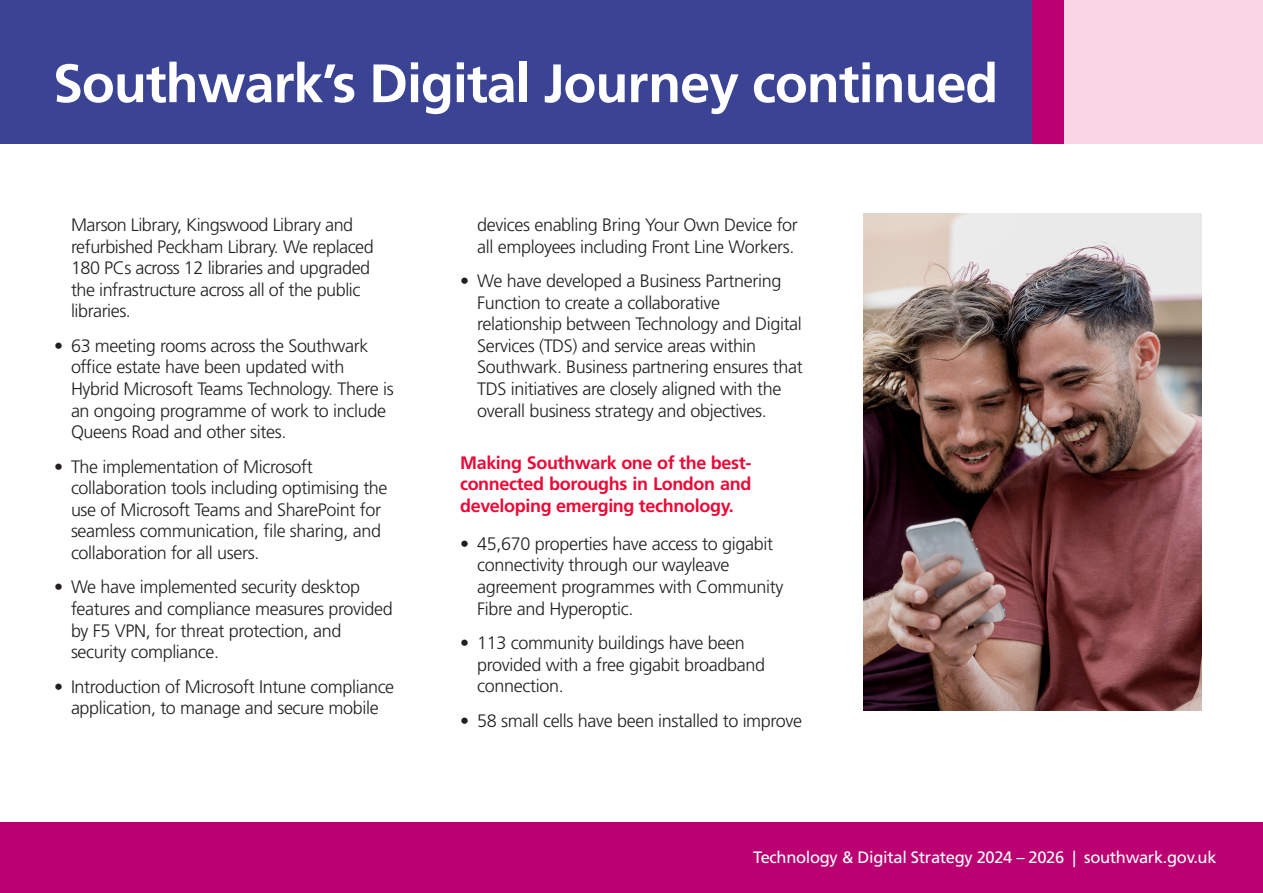
<style>
.page{position:relative;width:1263px;height:893px;background:#fff}
.page>*{position:absolute;margin:0;border:0;box-sizing:border-box;transform-origin:0 0}
.t1{font:700 54px "Frutiger LT Std";letter-spacing:-.02em;color:#fff}
.t2{font:300 18px/21.6px "Frutiger LT Std";letter-spacing:-.02em;color:#231f20}
.t3{font:700 18px/21.6px "Frutiger LT Std";letter-spacing:-.02em;color:#eb0a37;text-align:justify}
.t4{font:16.5px "Frutiger LT Std";letter-spacing:-.02em;color:#fff}
</style>
<div class="page">
<div style="left:0;top:822px;width:1263px;height:71px;background:#bb0071"></div>
<div style="left:1040px;top:0;width:223px;height:143px;background:#fad5e5"></div>
<div style="left:0;top:0;width:1046px;height:143px;background:#3b4395"></div>
<div style="left:1032px;top:0;width:31px;height:143px;background:#bb0071"></div>
<img style="left:863px;top:213px;width:338px;height:498px">
<p class="t1" style="left:53px;top:52px;width:947px">Southwark’s Digital Journey continued</p>
<p class="t2" style="left:71px;top:214px;width:304px">Marson Library, Kingswood Library and refurbished Peckham Library. We replaced 180 PCs across 12 libraries and upgraded the infrastructure across all of the public libraries.</p>
<p class="t2" style="left:71px;top:335px;width:324px;text-indent:-17px">• 63 meeting rooms across the Southwark office estate have been updated with Hybrid Microsoft Teams Technology. There is an ongoing programme of work to include Queens Road and other sites.</p>
<p class="t2" style="left:71px;top:456px;width:318px;text-indent:-17px">• The implementation of Microsoft collaboration tools including optimising the use of Microsoft Teams and SharePoint for seamless communication, file sharing, and collaboration for all users.</p>
<p class="t2" style="left:71px;top:577px;width:323px;text-indent:-17px">• We have implemented security desktop features and compliance measures provided by F5 VPN, for threat protection, and security compliance.</p>
<p class="t2" style="left:54px;top:676px;width:342px;text-align:center">• Introduction of Microsoft Intune compliance application, to manage and secure mobile</p>
<p class="t2" style="left:477px;top:214px;width:322px">devices enabling Bring Your Own Device for all employees including Front Line Workers.</p>
<p class="t2" style="left:477px;top:270px;width:327px;text-indent:-17px">• We have developed a Business Partnering Function to create a collaborative relationship between Technology and Digital Services (TDS) and service areas within Southwark. Business partnering ensures that TDS initiatives are closely aligned with the overall business strategy and objectives.</p>
<p class="t3" style="left:460px;top:452px;width:293px">Making Southwark one of the best&shy;connected boroughs in London and developing emerging technology.</p>
<p class="t2" style="left:477px;top:533px;width:308px;text-indent:-17px">• 45,670 properties have access to gigabit connectivity through our wayleave agreement programmes with Community Fibre and Hyperoptic.</p>
<p class="t2" style="left:477px;top:632px;width:289px;text-indent:-17px">• 113 community buildings have been provided with a free gigabit broadband connection.</p>
<p class="t2" style="left:460px;top:710px;width:343px">• 58 small cells have been installed to improve</p>
<p class="t4" style="left:753px;top:848px;width:465px">Technology &amp; Digital Strategy 2024 – 2026 | southwark.gov.uk</p>
</div>
